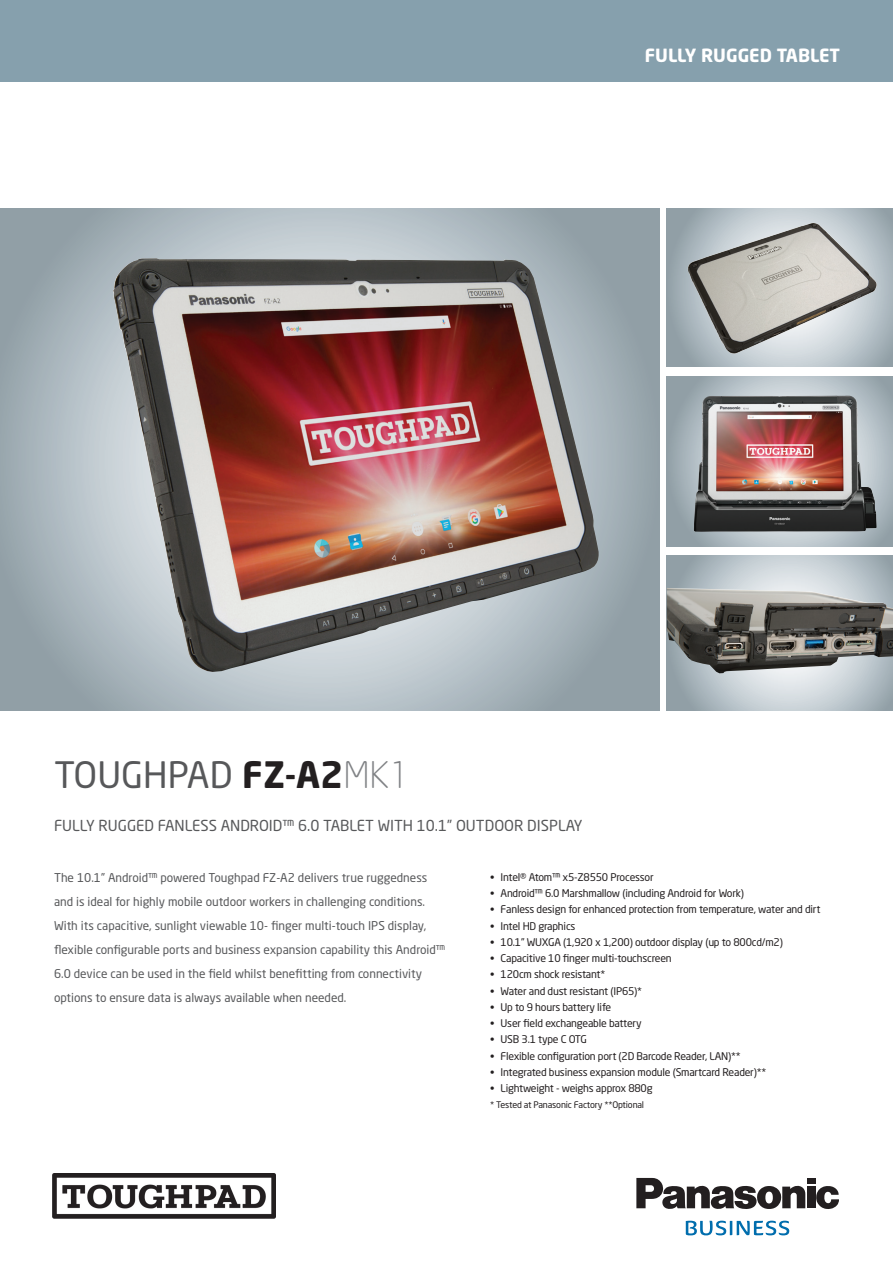
<style>
.page{position:relative;width:893px;height:1263px;background:#fff}
.page>*{position:absolute;margin:0;border:0;box-sizing:border-box;transform-origin:0 0}
.t1{font:36px "Neo Sans Pro";color:#57585a}
.t2{font:700 18px "Neo Sans Pro";color:#fff}
.t3{font:15px "Neo Sans Pro";color:#57585a}
.t4{font:12px/24px "Neo Sans Pro";color:#57585a}
.t5{font:10.5px "Neo Sans Pro";letter-spacing:-.02em;color:#231f20}
.t6{font:9px "Neo Sans Pro";letter-spacing:-.02em;color:#231f20}
.s1{font-weight:700;color:#231f20}
.s2{font-family:"Neo Sans";font-weight:300;color:#808285}
</style>
<div class="page">
<svg style="left:0;top:208px;width:659px;height:502px;background:#a4b1b8"></svg>
<div style="left:0;top:0;width:893px;height:81px;background:#86a0ad"></div>
<img style="left:52px;top:1173px;width:223px;height:45px">
<img style="left:113px;top:258px;width:486px;height:414px">
<svg style="left:667px;top:208px;width:226px;height:159px;background:#a8b4ba"></svg>
<svg style="left:667px;top:376px;width:226px;height:170px;background:#a8b5bb"></svg>
<svg style="left:667px;top:556px;width:226px;height:154px;background:#bdc6cc"></svg>
<img style="left:694px;top:396px;width:183px;height:136px">
<img style="left:680px;top:215px;width:203px;height:140px">
<img style="left:667px;top:588px;width:226px;height:85px">
<svg style="left:816px;top:1186px;width:23px;height:23px"></svg>
<div style="left:807px;top:1178px;width:8px;height:6px;background:#231f20"></div>
<div style="left:807px;top:1186px;width:8px;height:22px;background:#231f20"></div>
<svg style="left:636px;top:1178px;width:169px;height:31px"></svg>
<svg style="left:686px;top:1221px;width:103px;height:14px"></svg>
<p class="t2" style="left:645px;top:43px;width:197px">FULLY RUGGED TABLET</p>
<p class="t1" style="left:54px;top:752px;width:358px">TOUGHPAD <span class="s1">FZ-A2</span><span class="s2">MK1</span></p>
<p class="t3" style="left:54px;top:816px;width:530px">FULLY RUGGED FANLESS ANDROID™ 6.0 TABLET WITH 10.1” OUTDOOR DISPLAY</p>
<p class="t4" style="left:54px;top:865px;width:393px">The 10.1” Android™ powered Toughpad FZ-A2 delivers true ruggedness and is ideal for highly mobile outdoor workers in challenging conditions.<br>With its capacitive, sunlight viewable 10- finger multi-touch IPS display, flexible configurable ports and business expansion capability this Android™ 6.0 device can be used in the field whilst benefitting from connectivity options to ensure data is always available when needed.</p>
<p class="t5" style="left:490px;top:870px;width:165px">• Intel® Atom™ x5-Z8550 Processor</p>
<p class="t5" style="left:490px;top:887px;width:255px">• Android™ 6.0 Marshmallow (including Android for Work)</p>
<p class="t5" style="left:490px;top:903px;width:332px">• Fanless design for enhanced protection from temperature, water and dirt</p>
<p class="t5" style="left:490px;top:919px;width:87px">• Intel HD graphics</p>
<p class="t5" style="left:490px;top:935px;width:294px">• 10.1” WUXGA (1,920 x 1,200) outdoor display (up to 800cd/m2)</p>
<p class="t5" style="left:490px;top:952px;width:183px">• Capacitive 10 finger multi-touchscreen</p>
<p class="t5" style="left:490px;top:968px;width:117px">• 120cm shock resistant*</p>
<p class="t5" style="left:490px;top:984px;width:154px">• Water and dust resistant (IP65)*</p>
<p class="t5" style="left:490px;top:1000px;width:123px">• Up to 9 hours battery life</p>
<p class="t5" style="left:490px;top:1017px;width:153px">• User field exchangeable battery</p>
<p class="t5" style="left:490px;top:1033px;width:98px">• USB 3.1 type C OTG</p>
<p class="t5" style="left:490px;top:1049px;width:252px">• Flexible configuration port (2D Barcode Reader, LAN)**</p>
<p class="t5" style="left:490px;top:1065px;width:278px">• Integrated business expansion module (Smartcard Reader)**</p>
<p class="t5" style="left:490px;top:1082px;width:164px">• Lightweight - weighs approx 880g</p>
<p class="t6" style="left:490px;top:1099px;width:156px">* Tested at Panasonic Factory **Optional</p>
</div>
